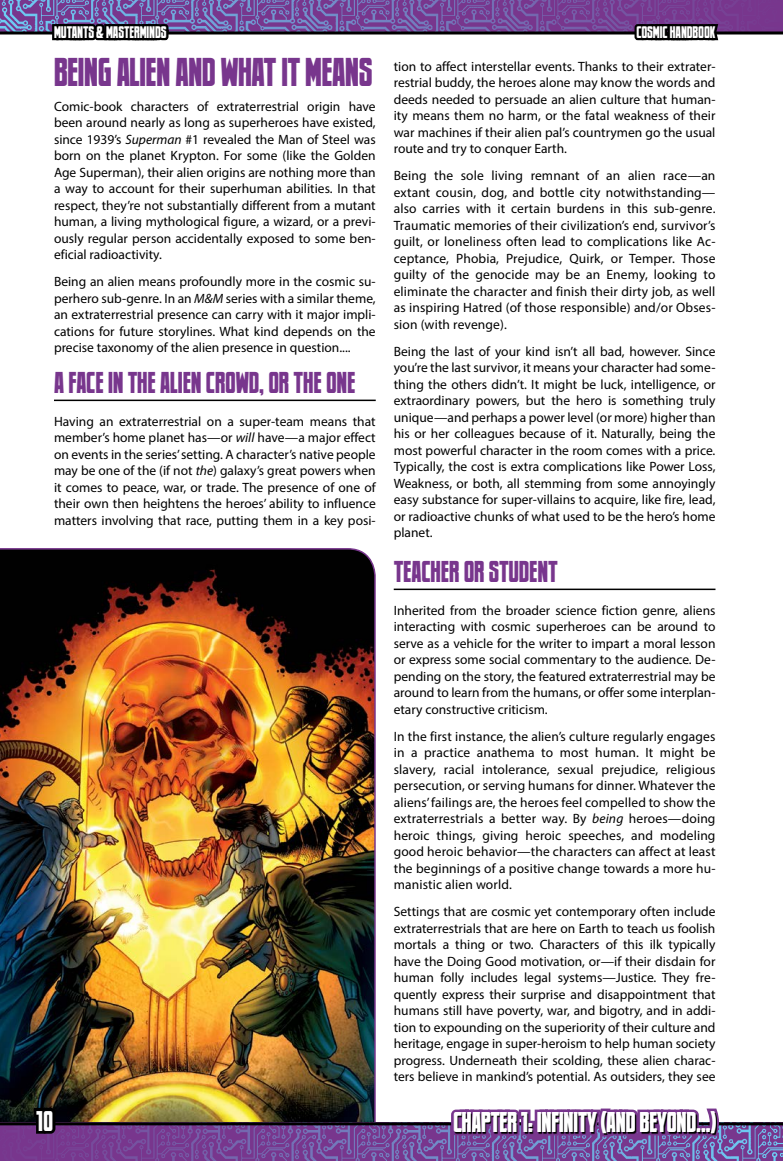
<style>
.page{position:relative;width:783px;height:1161px;background:#fff}
.page>*{position:absolute;margin:0;border:0;box-sizing:border-box;transform-origin:0 0}
.t1{font:36px "Newsflash BB";letter-spacing:-.01em;color:#78368d}
.t2{font:27px "Newsflash BB";color:#78368d}
.t3{font:25.5px "Newsflash BB";color:#fff}
.t4{font:15px "Newsflash BB";color:#fff}
.t5{font:13.5px/16.5px "Myriad Pro";color:#000;text-align:justify}
.s1{font-style:italic}
</style>
<div class="page">
<hr style="left:54px;top:400px;width:322px;height:1px;background:#000">
<hr style="left:394px;top:589px;width:322px;height:1px;background:#000">
<img style="left:0;top:548px;width:376px;height:574px">
<img style="left:0;top:1125px;width:782px;height:36px">
<img style="left:0;top:0;width:783px;height:32px">
<hr style="left:0;top:1122px;width:783px;height:3px;background:#000">
<hr style="left:0;top:32px;width:783px;height:2px;background:#000">
<hr style="left:782px;top:1122px;width:1px;height:39px;background:#78368d">
<svg style="left:50px;top:0;width:122px;height:41px;background:#4b3f6b"></svg>
<svg style="left:631px;top:0;width:90px;height:41px;background:#4f2b5e"></svg>
<svg style="left:31px;top:1103px;width:30px;height:34px"></svg>
<svg style="left:448px;top:1108px;width:274px;height:53px;background:#7d5fa7"></svg>
<svg style="left:455px;top:1113px;width:262px;height:22px;background:#371c40"></svg>
<p class="t4" style="left:54px;top:25px;width:114px">MUTANTS &amp; MASTERMINDS</p>
<p class="t4" style="left:636px;top:25px;width:81px">COSMIC HANDBOOK</p>
<h1 class="t1" style="left:54px;top:55px;width:320px">BEING ALIEN AND WHAT IT MEANS</h1>
<p class="t5" style="left:54px;top:98px;width:323px">Comic-book characters of extraterrestrial origin have been around nearly as long as superheroes have existed, since 1939’s <span class="s1">Superman</span> #1 revealed the Man of Steel was born on the planet Krypton. For some (like the Golden Age Superman), their alien origins are nothing more than a way to account for their superhuman abilities. In that respect, they’re not substantially different from a mutant human, a living mythological figure, a wizard, or a previ&shy;ously regular person accidentally exposed to some ben&shy;eficial radioactivity.</p>
<p class="t5" style="left:54px;top:273px;width:323px">Being an alien means profoundly more in the cosmic su&shy;perhero sub-genre. In an <span class="s1">M&amp;M</span> series with a similar theme, an extraterrestrial presence can carry with it major impli&shy;cations for future storylines. What kind depends on the precise taxonomy of the alien presence in question....</p>
<h2 class="t2" style="left:54px;top:370px;width:303px">A FACE IN THE ALIEN CROWD, OR THE ONE</h2>
<p class="t5" style="left:54px;top:413px;width:323px">Having an extraterrestrial on a super-team means that member’s home planet has—or <span class="s1">will</span> have—a major effect on events in the series’ setting. A character’s native people may be one of the (if not <span class="s1">the</span>) galaxy’s great powers when it comes to peace, war, or trade. The presence of one of their own then heightens the heroes’ ability to influence matters involving that race, putting them in a key posi-</p>
<p class="t5" style="left:394px;top:58px;width:323px">tion to affect interstellar events. Thanks to their extrater&shy;restrial buddy, the heroes alone may know the words and deeds needed to persuade an alien culture that human&shy;ity means them no harm, or the fatal weakness of their war machines if their alien pal’s countrymen go the usual route and try to conquer Earth.</p>
<p class="t5" style="left:394px;top:167px;width:323px">Being the sole living remnant of an alien race—an extant cousin, dog, and bottle city notwithstanding— also carries with it certain burdens in this sub-genre.<br>Traumatic memories of their civilization’s end, survivor’s guilt, or loneliness often lead to complications like Ac&shy;ceptance, Phobia, Prejudice, Quirk, or Temper. Those guilty of the genocide may be an Enemy, looking to eliminate the character and finish their dirty job, as well as inspiring Hatred (of those responsible) and/or Obses&shy;sion (with revenge).</p>
<p class="t5" style="left:394px;top:343px;width:323px">Being the last of your kind isn’t all bad, however. Since you’re the last survivor, it means your character had some&shy;thing the others didn’t. It might be luck, intelligence, or extraordinary powers, but the hero is something truly unique—and perhaps a power level (or more) higher than his or her colleagues because of it. Naturally, being the most powerful character in the room comes with a price.<br>Typically, the cost is extra complications like Power Loss, Weakness, or both, all stemming from some annoyingly easy substance for super-villains to acquire, like fire, lead, or radioactive chunks of what used to be the hero’s home planet.</p>
<h2 class="t2" style="left:394px;top:559px;width:165px">TEACHER OR STUDENT</h2>
<p class="t5" style="left:394px;top:602px;width:323px">Inherited from the broader science fiction genre, aliens interacting with cosmic superheroes can be around to serve as a vehicle for the writer to impart a moral lesson or express some social commentary to the audience. De&shy;pending on the story, the featured extraterrestrial may be around to learn from the humans, or offer some interplan&shy;etary constructive criticism.</p>
<p class="t5" style="left:394px;top:728px;width:323px">In the first instance, the alien’s culture regularly engages in a practice anathema to most human. It might be slavery, racial intolerance, sexual prejudice, religious persecution, or serving humans for dinner. Whatever the aliens’ failings are, the heroes feel compelled to show the extraterrestrials a better way. By <span class="s1">being</span> heroes—doing heroic things, giving heroic speeches, and modeling good heroic behavior—the characters can affect at least the beginnings of a positive change towards a more hu&shy;manistic alien world.</p>
<p class="t5" style="left:394px;top:903px;width:323px">Settings that are cosmic yet contemporary often include extraterrestrials that are here on Earth to teach us foolish mortals a thing or two. Characters of this ilk typically have the Doing Good motivation, or—if their disdain for human folly includes legal systems—Justice. They fre&shy;quently express their surprise and disappointment that humans still have poverty, war, and bigotry, and in addi&shy;tion to expounding on the superiority of their culture and heritage, engage in super-heroism to help human society progress. Underneath their scolding, these alien charac&shy;ters believe in mankind’s potential. As outsiders, they see</p>
<h3 class="t3" style="left:36px;top:1109px;width:18px">10</h3>
<h3 class="t3" style="left:453px;top:1111px;width:265px">CHAPTER 1: INFINITY (AND BEYOND...)</h3>
</div>
